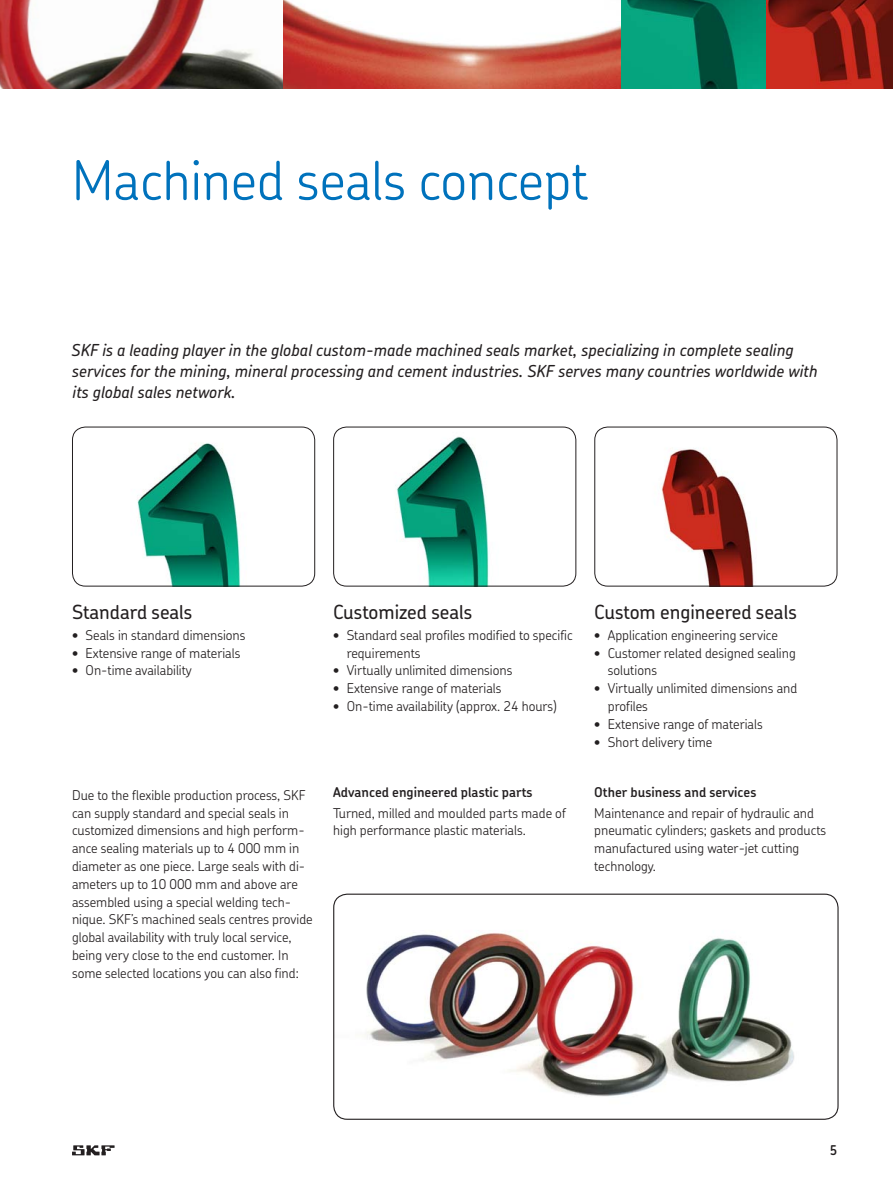
<style>
.page{position:relative;width:893px;height:1191px;background:#fff}
.page>*{position:absolute;margin:0;border:0;box-sizing:border-box;transform-origin:0 0}
.t1{font:300 54px "SKF Chevin";color:#0072bc}
.t2{font:500 19.5px "SKF Chevin";color:#231f20}
.t3{font:italic 500 16.5px/21px "SKF Chevin";color:#231f20}
.t4{font:300 13.5px/17.9px "SKF Chevin";color:#231f20}
.t5{font:600 13.5px "SKF Chevin";color:#231f20}
</style>
<div class="page">
<img style="left:1px;top:0;width:282px;height:89px">
<img style="left:335px;top:933px;width:459px;height:180px">
<div style="left:333px;top:894px;width:505px;height:226px;border:1px solid #231f20;border-radius:14px"></div>
<img style="left:137px;top:443px;width:104px;height:142px">
<div style="left:72px;top:427px;width:243px;height:160px;border:1px solid #231f20;border-radius:13px"></div>
<img style="left:395px;top:436px;width:95px;height:149px">
<div style="left:333px;top:427px;width:243px;height:160px;border:1px solid #231f20;border-radius:13px"></div>
<img style="left:661px;top:449px;width:93px;height:136px">
<div style="left:594px;top:427px;width:243px;height:160px;border:1px solid #231f20;border-radius:13px"></div>
<img style="left:283px;top:0;width:338px;height:89px">
<svg style="left:621px;top:0;width:145px;height:89px;background:#038868"></svg>
<svg style="left:766px;top:0;width:126px;height:89px;background:#9a2016"></svg>
<img style="left:0;top:0;width:1px;height:89px">
<svg style="left:72px;top:1145px;width:43px;height:10px"></svg>
<h1 class="t1" style="left:72px;top:145px;width:518px">Machined seals concept</h1>
<p class="t3" style="left:71px;top:339px;width:747px">SKF is a leading player in the global custom-made machined seals market, specializing in complete sealing services for the mining, mineral processing and cement industries. SKF serves many countries worldwide with its global sales network.</p>
<h2 class="t2" style="left:72px;top:599px;width:122px">Standard seals</h2>
<p class="t4" style="left:72px;top:626px;width:175px">• Seals in standard dimensions</p>
<p class="t4" style="left:72px;top:644px;width:170px">• Extensive range of materials</p>
<p class="t4" style="left:72px;top:661px;width:121px">• On-time availability</p>
<h2 class="t2" style="left:333px;top:599px;width:141px">Customized seals</h2>
<p class="t4" style="left:346px;top:626px;width:227px;text-indent:-14px">• Standard seal profiles modified to specific requirements</p>
<p class="t4" style="left:333px;top:661px;width:181px">• Virtually unlimited dimensions</p>
<p class="t4" style="left:333px;top:679px;width:170px">• Extensive range of materials</p>
<p class="t4" style="left:333px;top:697px;width:225px">• On-time availability (approx. 24 hours)</p>
<p class="t4" style="left:72px;top:786px;width:242px">Due to the flexible production process, SKF can supply standard and special seals in customized dimensions and high perform&shy;ance sealing materials up to 4 000 mm in diameter as one piece. Large seals with di&shy;ameters up to 10 000 mm and above are assembled using a special welding tech&shy;nique. SKF’s machined seals centres provide global availability with truly local service, being very close to the end customer. In some selected locations you can also find:</p>
<p class="t5" style="left:333px;top:783px;width:201px">Advanced engineered plastic parts</p>
<p class="t4" style="left:333px;top:804px;width:234px">Turned, milled and moulded parts made of high performance plastic materials.</p>
<h2 class="t2" style="left:594px;top:599px;width:204px">Custom engineered seals</h2>
<p class="t4" style="left:594px;top:626px;width:185px">• Application engineering service</p>
<p class="t4" style="left:608px;top:644px;width:189px;text-indent:-14px">• Customer related designed sealing solutions</p>
<p class="t4" style="left:608px;top:679px;width:191px;text-indent:-14px">• Virtually unlimited dimensions and profiles</p>
<p class="t4" style="left:594px;top:715px;width:170px">• Extensive range of materials</p>
<p class="t4" style="left:594px;top:732px;width:120px">• Short delivery time</p>
<p class="t5" style="left:594px;top:783px;width:164px">Other business and services</p>
<p class="t4" style="left:594px;top:804px;width:233px">Maintenance and repair of hydraulic and pneumatic cylinders; gaskets and products manufactured using water-jet cutting technology.</p>
<p class="t5" style="left:829px;top:1142px;width:9px">5</p>
</div>
